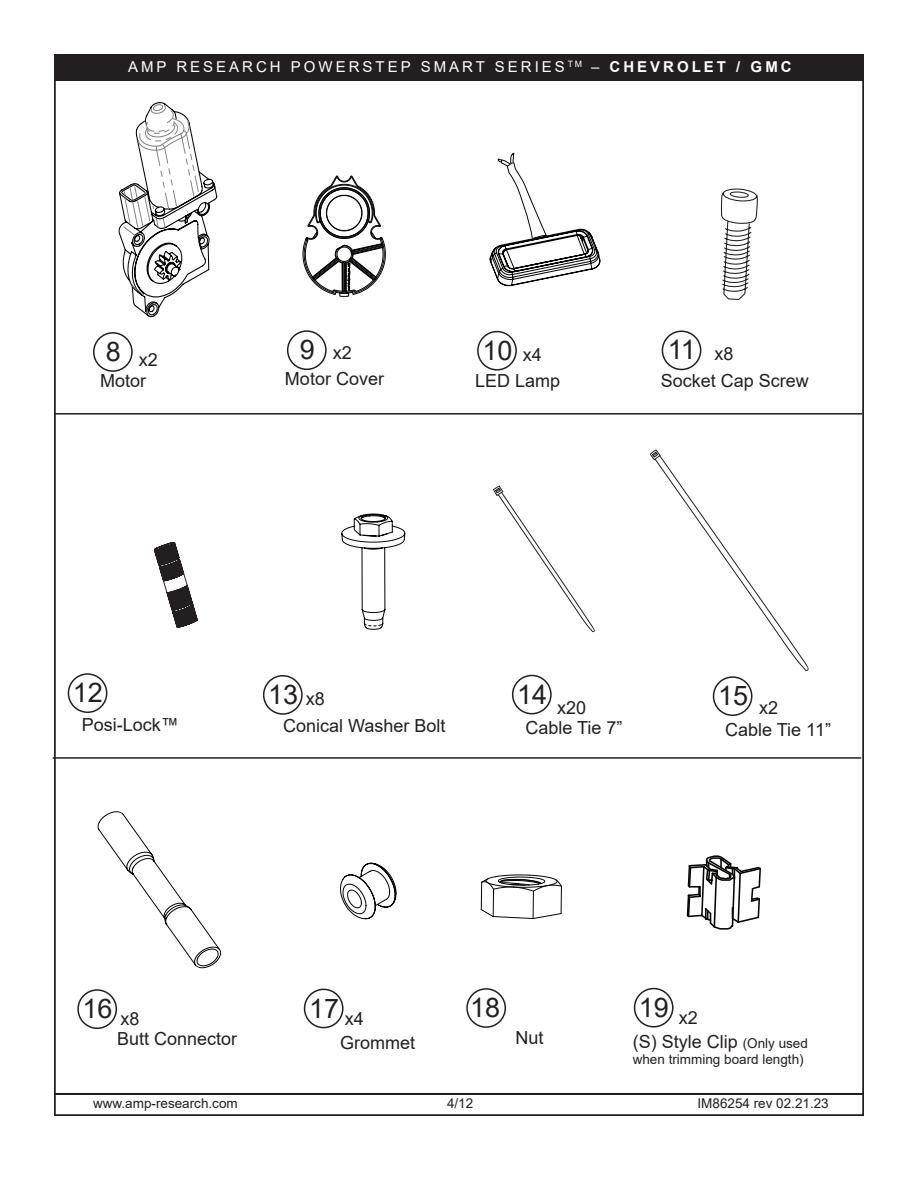
<style>
.page{position:relative;width:918px;height:1188px;background:#fff}
.page>*{position:absolute;margin:0;border:0;box-sizing:border-box;transform-origin:0 0}
.t1{font:27px "Arial";color:#231f20}
.t2{font:18px/26.5px "Arial";color:#231f20}
.t3{font:15px "Arial";letter-spacing:.2em;color:#fff}
.t4{font:13.5px "Arial";color:#231f20}
.s1{font-weight:700}
.s2{font-size:27px}
.s3{font-size:18px}
.s4{font-size:13.5px}
</style>
<div class="page">
<div style="left:54px;top:55px;width:809px;height:26px;background:#231f20"></div>
<div style="left:54px;top:1094px;width:810px;height:22px;border:2px solid #231f20"></div>
<hr style="left:54px;top:413px;width:808px;height:2px;background:#231f20">
<hr style="left:53px;top:757px;width:808px;height:2px;background:#231f20">
<svg style="left:342px;top:514px;width:63px;height:116px"></svg>
<svg style="left:97px;top:811px;width:125px;height:158px"></svg>
<svg style="left:493px;top:485px;width:102px;height:148px"></svg>
<svg style="left:650px;top:449px;width:159px;height:222px"></svg>
<div style="left:77px;top:989px;width:40px;height:40px;border:2px solid #231f20;border-radius:50%"></div>
<div style="left:512px;top:675px;width:40px;height:39px;border:2px solid #231f20;border-radius:50%"></div>
<div style="left:304px;top:989px;width:40px;height:39px;border:2px solid #231f20;border-radius:50%"></div>
<div style="left:713px;top:676px;width:40px;height:40px;border:2px solid #231f20;border-radius:50%"></div>
<div style="left:263px;top:675px;width:40px;height:40px;border:2px solid #231f20;border-radius:50%"></div>
<div style="left:662px;top:330px;width:39px;height:40px;border:2px solid #231f20;border-radius:50%"></div>
<div style="left:68px;top:673px;width:39px;height:40px;border:2px solid #231f20;border-radius:50%"></div>
<svg style="left:340px;top:863px;width:56px;height:56px"></svg>
<div style="left:466px;top:988px;width:40px;height:40px;border:2px solid #231f20;border-radius:50%"></div>
<svg style="left:481px;top:874px;width:81px;height:45px"></svg>
<svg style="left:490px;top:152px;width:110px;height:134px"></svg>
<div style="left:477px;top:331px;width:40px;height:40px;border:2px solid #231f20;border-radius:50%"></div>
<svg style="left:721px;top:189px;width:37px;height:111px"></svg>
<svg style="left:154px;top:542px;width:43px;height:85px"></svg>
<svg style="left:119px;top:54px;width:98px;height:263px"></svg>
<svg style="left:302px;top:175px;width:84px;height:122px"></svg>
<div style="left:93px;top:332px;width:40px;height:40px;border:2px solid #231f20;border-radius:50%"></div>
<div style="left:287px;top:330px;width:40px;height:40px;border:2px solid #231f20;border-radius:50%"></div>
<svg style="left:686px;top:855px;width:75px;height:75px"></svg>
<div style="left:634px;top:988px;width:40px;height:40px;border:2px solid #231f20;border-radius:50%"></div>
<p class="t3" style="left:128px;top:56px;width:665px">AMP RESEARCH POWERSTEP SMART SERIES <sup>TM</sup> – <span class="s1">CHEVROLET / GMC</span></p>
<p class="t2" style="left:100px;top:350px;width:59px;line-height:20.5px;text-indent:6px"><sup>8</sup> x2<br>Motor</p>
<p class="t2" style="left:285px;top:339px;width:101px;text-indent:15px"><span class="s2">9</span> x2<br>Motor Cover</p>
<h1 class="t1" style="left:482px;top:332px;width:61px">10 <span class="s3">x4</span></h1>
<p class="t2" style="left:475px;top:368px;width:87px">LED Lamp</p>
<h1 class="t1" style="left:668px;top:331px;width:30px">11</h1>
<p class="t2" style="left:661px;top:341px;width:150px;text-indent:54px">x8<br>Socket Cap Screw</p>
<h1 class="t1" style="left:73px;top:674px;width:32px">12</h1>
<p class="t2" style="left:82px;top:711px;width:99px">Posi-Lock™</p>
<h1 class="t1" style="left:268px;top:676px;width:58px">13 <span class="s3">x8</span></h1>
<p class="t2" style="left:283px;top:712px;width:164px">Conical Washer Bolt</p>
<h1 class="t1" style="left:517px;top:676px;width:32px">14</h1>
<p class="t2" style="left:525px;top:714px;width:99px">Cable Tie 7”</p>
<p class="t2" style="left:557px;top:694px;width:31px">x20</p>
<h1 class="t1" style="left:718px;top:677px;width:32px">15</h1>
<p class="t2" style="left:725px;top:716px;width:107px">Cable Tie 11”</p>
<p class="t2" style="left:759px;top:694px;width:21px">x2</p>
<h1 class="t1" style="left:83px;top:990px;width:32px">16</h1>
<p class="t2" style="left:117px;top:1009px;width:122px;line-height:20px">x8<br>Butt Connector</p>
<h1 class="t1" style="left:309px;top:989px;width:32px">17</h1>
<p class="t2" style="left:345px;top:1006px;width:21px">x4</p>
<p class="t2" style="left:340px;top:1030px;width:77px">Grommet</p>
<h1 class="t1" style="left:470px;top:989px;width:32px">18</h1>
<p class="t2" style="left:515px;top:1024px;width:30px">Nut</p>
<h1 class="t1" style="left:639px;top:989px;width:32px">19</h1>
<p class="t2" style="left:633px;top:1028px;width:177px">(S) Style Clip <span class="s4">(Only used</span></p>
<p class="t4" style="left:633px;top:1050px;width:173px">when trimming board length)</p>
<p class="t2" style="left:679px;top:1005px;width:21px">x2</p>
<p class="t4" style="left:93px;top:1094px;width:146px">www.amp-research.com</p>
<p class="t4" style="left:447px;top:1094px;width:28px">4/12</p>
<p class="t4" style="left:698px;top:1094px;width:133px">IM86254 rev 02.21.23</p>
</div>
